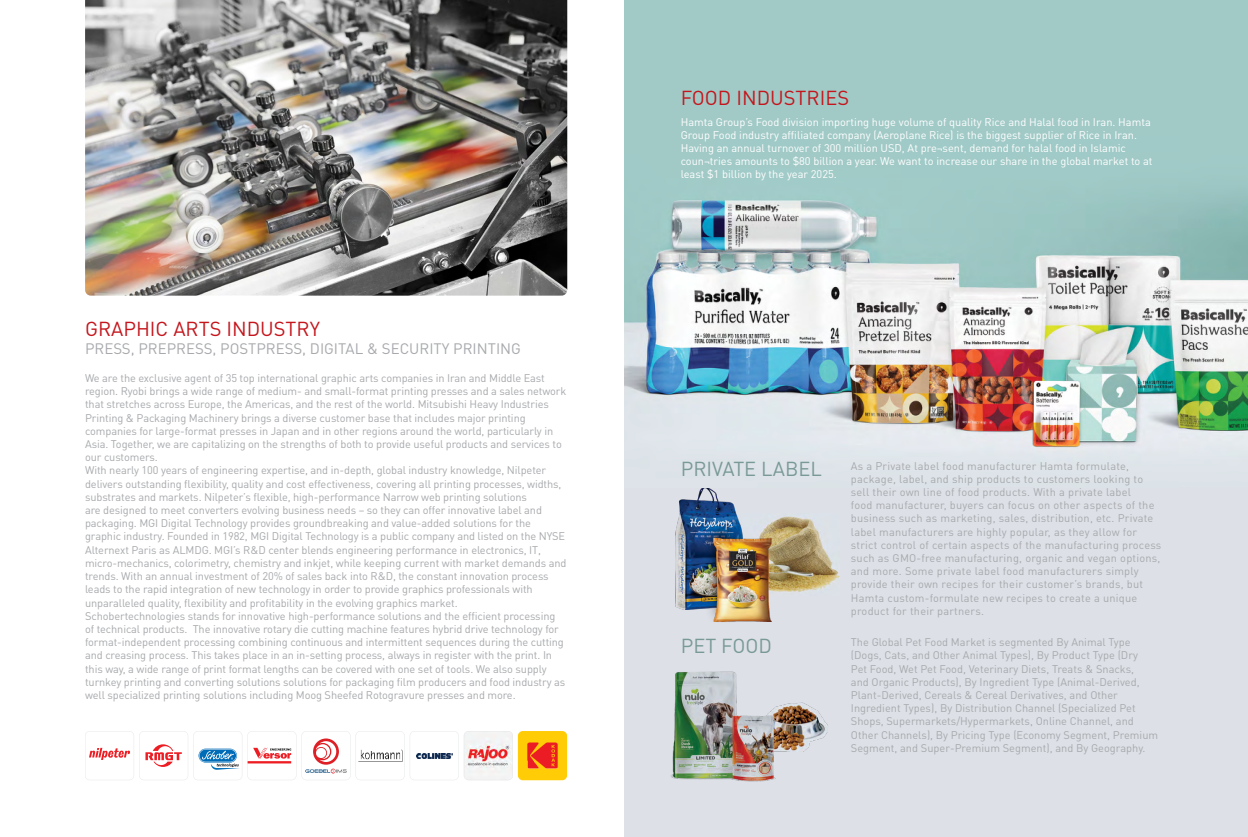
<style>
.page{position:relative;width:1248px;height:837px;background:#fff}
.page>*{position:absolute;margin:0;border:0;box-sizing:border-box;transform-origin:0 0}
.t1{font:20px "DIN Pro";color:#c4161c}
.t2{font:20px "DIN Pro";color:#799997}
.t3{font:20px "DIN Pro";color:#789997}
.t4{font:15px "DIN Pro";color:#a7a9ac}
.t5{font:11px/13.2px "DIN Pro";letter-spacing:-.01em;color:#a7a9ac}
.t6{font:11px/13.2px "DIN Pro";letter-spacing:.02em;color:#a7a9ac}
.t7{font:11px/13.2px "DIN Pro";color:#fff}
</style>
<div class="page">
<div style="left:624px;top:424px;width:623px;height:412px;background:#dde1e7"></div>
<img style="left:781px;top:702px;width:47px;height:49px">
<img style="left:671px;top:671px;width:110px;height:111px">
<img style="left:775px;top:516px;width:64px;height:76px">
<img style="left:675px;top:488px;width:64px;height:121px">
<div style="left:624px;top:0;width:623px;height:412px;background:#a1cac7"></div>
<img style="left:624px;top:196px;width:623px;height:256px">
<img style="left:85px;top:0;width:482px;height:295px">
<img style="left:703px;top:521px;width:78px;height:101px">
<img style="left:713px;top:537px;width:58px;height:84px">
<div style="left:518px;top:730px;width:49px;height:50px;background:#ffcc06;border-radius:5px"></div>
<img style="left:527px;top:742px;width:31px;height:26px">
<svg style="left:85px;top:731px;width:428px;height:49px"></svg>
<h1 class="t1" style="left:85px;top:315px;width:236px">GRAPHIC ARTS INDUSTRY</h1>
<h2 class="t4" style="left:85px;top:338px;width:437px">PRESS, PREPRESS, POSTPRESS, DIGITAL &amp; SECURITY PRINTING</h2>
<p class="t5" style="left:85px;top:371px;width:483px">We are the exclusive agent of 35 top international graphic arts companies in Iran and Middle East region. Ryobi brings a wide range of medium- and small-format printing presses and a sales network that stretches across Europe, the Americas, and the rest of the world. Mitsubishi Heavy Industries Printing &amp; Packaging Machinery brings a diverse customer base that includes major printing companies for large-format presses in Japan and in other regions around the world, particularly in Asia. Together, we are capitalizing on the strengths of both to provide useful products and services to our customers.<br>With nearly 100 years of engineering expertise, and in-depth, global industry knowledge, Nilpeter delivers outstanding flexibility, quality and cost effectiveness, covering all printing processes, widths, substrates and markets. Nilpeter’s flexible, high-performance Narrow web printing solutions<br>are designed to meet converters evolving business needs – so they can offer innovative label and packaging. MGI Digital Technology provides groundbreaking and value-added solutions for the graphic industry. Founded in 1982, MGI Digital Technology is a public company and listed on the NYSE Alternext Paris as ALMDG. MGI’s R&amp;D center blends engineering performance in electronics, IT, micro-mechanics, colorimetry, chemistry and inkjet, while keeping current with market demands and trends. With an annual investment of 20% of sales back into R&amp;D, the constant innovation process leads to the rapid integration of new technology in order to provide graphics professionals with unparalleled quality, flexibility and profitability in the evolving graphics market.<br>Schobertechnologies stands for innovative high-performance solutions and the efficient processing of technical products. The innovative rotary die cutting machine features hybrid drive technology for format-independent processing combining continuous and intermittent sequences during the cutting and creasing process. This takes place in an in-setting process, always in register with the print. In this way, a wide range of print format lengths can be covered with one set of tools. We also supply turnkey printing and converting solutions solutions for packaging film producers and food industry as well specialized printing solutions including Moog Sheefed Rotogravure presses and more.</p>
<h1 class="t1" style="left:680px;top:84px;width:170px">FOOD INDUSTRIES</h1>
<p class="t7" style="left:680px;top:114px;width:473px">Hamta Group’s Food division importing huge volume of quality Rice and Halal food in Iran. Hamta Group Food industry affiliated company (Aeroplane Rice) is the biggest supplier of Rice in Iran.<br>Having an annual turnover of 300 million USD, At pre¬sent, demand for halal food in Islamic coun¬tries amounts to $80 billion a year. We want to increase our share in the global market to at least $1 billion by the year 2025.</p>
<h1 class="t2" style="left:680px;top:455px;width:143px">PRIVATE LABEL</h1>
<h1 class="t3" style="left:680px;top:632px;width:93px">PET FOOD</h1>
<p class="t6" style="left:850px;top:458px;width:312px">As a Private label food manufacturer Hamta formulate, package, label, and ship products to customers looking to sell their own line of food products. With a private label<br>food manufacturer, buyers can focus on other aspects of the business such as marketing, sales, distribution, etc. Private label manufacturers are highly popular, as they allow for strict control of certain aspects of the manufacturing process such as GMO-free manufacturing, organic and vegan options, and more. Some private label food manufacturers simply provide their own recipes for their customer’s brands, but Hamta custom-formulate new recipes to create a unique product for their partners.</p>
<p class="t5" style="left:850px;top:635px;width:309px">The Global Pet Food Market is segmented By Animal Type (Dogs, Cats, and Other Animal Types), By Product Type (Dry<br>Pet Food, Wet Pet Food, Veterinary Diets, Treats &amp; Snacks,<br>and Organic Products), By Ingredient Type (Animal-Derived, Plant-Derived, Cereals &amp; Cereal Derivatives, and Other Ingredient Types), By Distribution Channel (Specialized Pet Shops, Supermarkets/Hypermarkets, Online Channel, and Other Channels), By Pricing Type (Economy Segment, Premium Segment, and Super-Premium Segment), and By Geography.</p>
</div>
